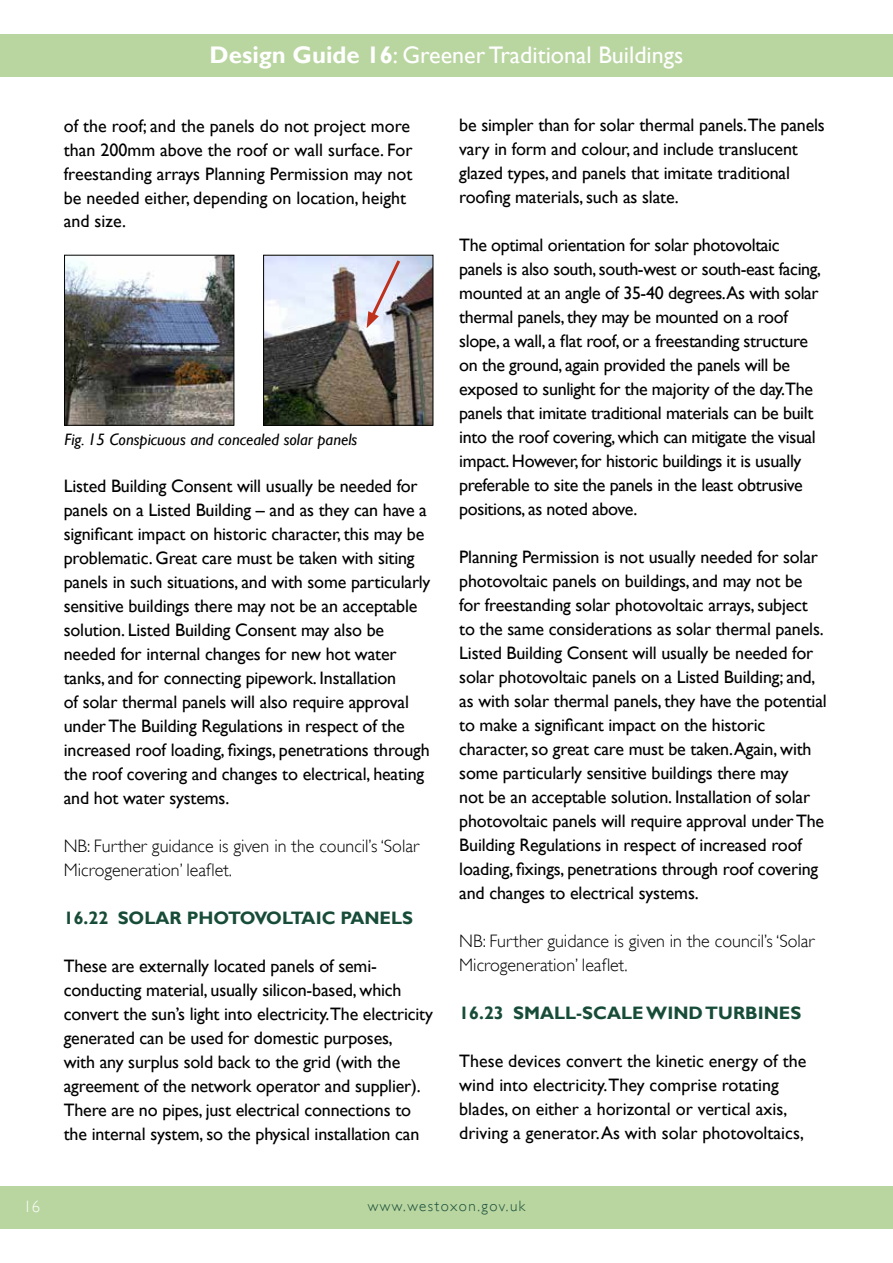
<style>
.page{position:relative;width:893px;height:1263px;background:#fff}
.page>*{position:absolute;margin:0;border:0;box-sizing:border-box;transform-origin:0 0}
.t1{font:24px "Gill Sans";color:#fff}
.t2{font:18px/24px "Gill Sans";letter-spacing:-.01em;color:#000}
.t3{font:300 18px/24px "Gill Sans";color:#000}
.t4{font:700 18px "Gill Sans";color:#174c38}
.t5{font:italic 16.5px "Gill Sans";color:#000}
.t6{font:300 16.5px "Gill Sans";color:#fff}
.t7{font:300 15px "Gill Sans";letter-spacing:.1em;color:#174c38}
.s1{font-weight:700}
</style>
<div class="page">
<div style="left:0;top:1186px;width:893px;height:43px;background:#b9d5a0"></div>
<div style="left:0;top:34px;width:893px;height:43px;background:#b9d5a0"></div>
<img style="left:66px;top:257px;width:166px;height:167px">
<div style="left:64px;top:255px;width:170px;height:171px;border:1px solid #000"></div>
<img style="left:265px;top:257px;width:166px;height:167px">
<div style="left:263px;top:255px;width:170px;height:171px;border:1px solid #000"></div>
<svg style="left:367px;top:257px;width:36px;height:71px;background:#cac0cb"></svg>
<h1 class="t1" style="left:210px;top:41px;width:475px"><span class="s1">Design Guide 16</span>: Greener Traditional Buildings</h1>
<p class="t2" style="left:64px;top:114px;width:350px">of the roof; and the panels do not project more than 200mm above the roof or wall surface. For freestanding arrays Planning Permission may not be needed either, depending on location, height and size.</p>
<p class="t5" style="left:65px;top:430px;width:294px">Fig. 15 Conspicuous and concealed solar panels</p>
<p class="t2" style="left:64px;top:474px;width:368px">Listed Building Consent will usually be needed for panels on a Listed Building – and as they can have a significant impact on historic character, this may be problematic. Great care must be taken with siting panels in such situations, and with some particularly sensitive buildings there may not be an acceptable solution. Listed Building Consent may also be needed for internal changes for new hot water tanks, and for connecting pipework. Installation<br>of solar thermal panels will also require approval under The Building Regulations in respect of the increased roof loading, fixings, penetrations through the roof covering and changes to electrical, heating and hot water systems.</p>
<p class="t3" style="left:64px;top:833px;width:357px">NB: Further guidance is given in the council’s ‘Solar<br>Microgeneration’ leaflet.</p>
<p class="t4" style="left:64px;top:907px;width:351px">16.22 SOLAR PHOTOVOLTAIC PANELS</p>
<p class="t2" style="left:64px;top:954px;width:371px">These are externally located panels of semi&shy;conducting material, usually silicon-based, which convert the sun’s light into electricity.The electricity generated can be used for domestic purposes,<br>with any surplus sold back to the grid (with the agreement of the network operator and supplier).<br>There are no pipes, just electrical connections to the internal system, so the physical installation can</p>
<p class="t2" style="left:459px;top:114px;width:367px">be simpler than for solar thermal panels.The panels vary in form and colour, and include translucent glazed types, and panels that imitate traditional roofing materials, such as slate.</p>
<p class="t2" style="left:459px;top:234px;width:363px">The optimal orientation for solar photovoltaic panels is also south, south-west or south-east facing, mounted at an angle of 35-40 degrees.As with solar thermal panels, they may be mounted on a roof slope, a wall, a flat roof, or a freestanding structure on the ground, again provided the panels will be exposed to sunlight for the majority of the day.The panels that imitate traditional materials can be built into the roof covering, which can mitigate the visual impact. However, for historic buildings it is usually preferable to site the panels in the least obtrusive positions, as noted above.</p>
<p class="t2" style="left:459px;top:546px;width:369px">Planning Permission is not usually needed for solar photovoltaic panels on buildings, and may not be for freestanding solar photovoltaic arrays, subject to the same considerations as solar thermal panels.<br>Listed Building Consent will usually be needed for solar photovoltaic panels on a Listed Building; and, as with solar thermal panels, they have the potential to make a significant impact on the historic character, so great care must be taken.Again, with some particularly sensitive buildings there may<br>not be an acceptable solution. Installation of solar photovoltaic panels will require approval under The Building Regulations in respect of increased roof loading, fixings, penetrations through roof covering and changes to electrical systems.</p>
<p class="t3" style="left:459px;top:929px;width:357px">NB: Further guidance is given in the council’s ‘Solar<br>Microgeneration’ leaflet.</p>
<p class="t4" style="left:459px;top:1002px;width:343px">16.23 SMALL-SCALE WIND TURBINES</p>
<p class="t2" style="left:459px;top:1049px;width:348px">These devices convert the kinetic energy of the wind into electricity.They comprise rotating blades, on either a horizontal or vertical axis, driving a generator. As with solar photovoltaics,</p>
<p class="t6" style="left:24px;top:1197px;width:18px">16</p>
<p class="t7" style="left:368px;top:1197px;width:159px">www.westoxon.gov.uk</p>
</div>
